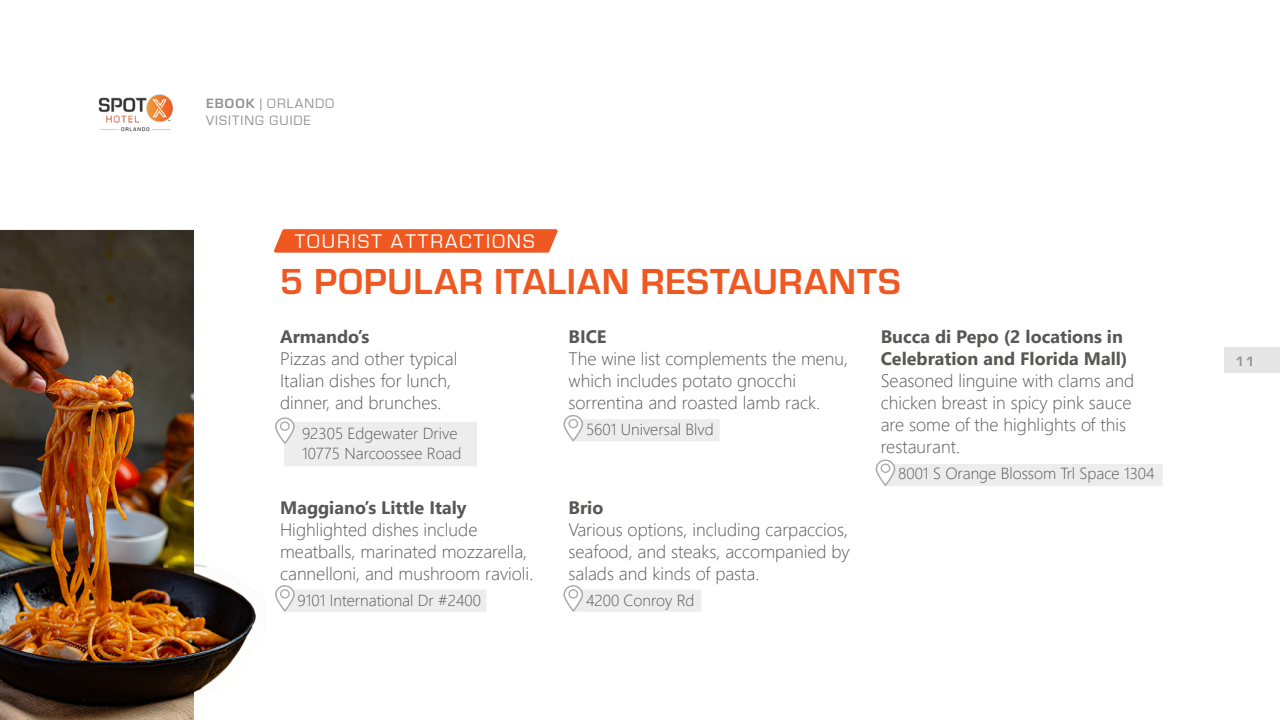
<style>
.page{position:relative;width:1280px;height:720px;background:#fff}
.page>*{position:absolute;margin:0;border:0;box-sizing:border-box;transform-origin:0 0}
.t1{font:700 37.6px "Eurostile";letter-spacing:.02em;color:#ef5921}
.t2{font:20.3px "Eurostile";letter-spacing:.1em;color:#fff}
.t3{font:300 18px/22px "Segoe UI";color:#575756}
.t4{font:700 18px/22px "Segoe UI";color:#575756}
.t5{font:300 16px/20px "Segoe UI";color:#575756}
.t6{font:14px/17.2px "Eurostile";letter-spacing:.08em;color:#929292}
.t7{font:700 14px "Eurostile";color:#929292}
.s1{font-weight:700}
</style>
<div class="page">
<div style="left:1224px;top:347px;width:56px;height:26px;background:#e6e6e6"></div>
<img style="left:98px;top:94px;width:75px;height:38px">
<svg style="left:275px;top:417px;width:202px;height:49px;background:#eee"></svg>
<svg style="left:563px;top:414px;width:157px;height:28px"></svg>
<svg style="left:875px;top:459px;width:288px;height:27px"></svg>
<svg style="left:275px;top:585px;width:211px;height:27px"></svg>
<svg style="left:563px;top:585px;width:138px;height:27px"></svg>
<img style="left:0;top:229px;width:266px;height:491px">
<svg style="left:274px;top:229px;width:284px;height:24px;background:#ef612c"></svg>
<p class="t6" style="left:206px;top:95px;width:130px"><span class="s1">EBOOK</span> | ORLANDO<br>VISITING GUIDE</p>
<p class="t2" style="left:295px;top:230px;width:241px">TOURIST ATTRACTIONS</p>
<h1 class="t1" style="left:280px;top:254px;width:623px">5 POPULAR ITALIAN RESTAURANTS</h1>
<p class="t4" style="left:280px;top:324px;width:91px">Armando’s</p>
<p class="t3" style="left:280px;top:346px;width:179px">Pizzas and other typical<br>Italian dishes for lunch, dinner, and brunches.</p>
<p class="t5" style="left:302px;top:422px;width:161px">92305 Edgewater Drive<br>10775 Narcoossee Road</p>
<p class="t4" style="left:280px;top:495px;width:188px">Maggiano’s Little Italy</p>
<p class="t3" style="left:280px;top:517px;width:255px">Highlighted dishes include meatballs, marinated mozzarella, cannelloni, and mushroom ravioli.</p>
<p class="t5" style="left:298px;top:589px;width:185px">9101 International Dr #2400</p>
<p class="t4" style="left:569px;top:324px;width:40px">BICE</p>
<p class="t3" style="left:569px;top:346px;width:281px">The wine list complements the menu, which includes potato gnocchi sorrentina and roasted lamb rack.</p>
<p class="t5" style="left:586px;top:418px;width:129px">5601 Universal Blvd</p>
<p class="t4" style="left:569px;top:495px;width:36px">Brio</p>
<p class="t3" style="left:569px;top:517px;width:283px;text-align:justify">Various options, including carpaccios, seafood, and steaks, accompanied by salads and kinds of pasta.</p>
<p class="t5" style="left:586px;top:589px;width:110px">4200 Conroy Rd</p>
<p class="t4" style="left:881px;top:324px;width:248px">Bucca di Pepo (2 locations in<br>Celebration and Florida Mall)</p>
<p class="t3" style="left:881px;top:368px;width:255px">Seasoned linguine with clams and chicken breast in spicy pink sauce are some of the highlights of this restaurant.</p>
<p class="t5" style="left:898px;top:462px;width:258px">8001 S Orange Blossom Trl Space 1304</p>
<p class="t7" style="left:1236px;top:351px;width:20px">11</p>
</div>
